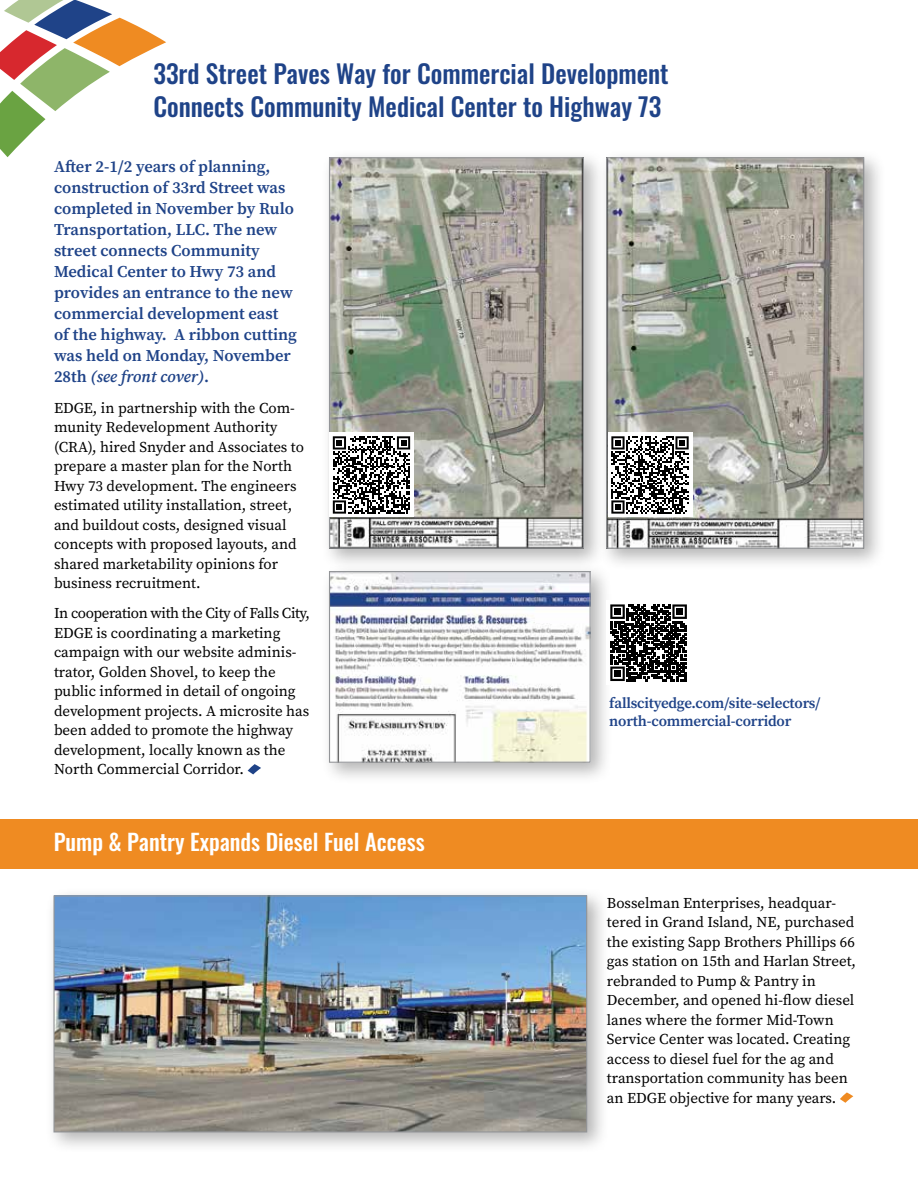
<style>
.page{position:relative;width:918px;height:1188px;background:#fff}
.page>*{position:absolute;margin:0;border:0;box-sizing:border-box;transform-origin:0 0}
.t1{font:500 25.5px/33px "Oswald";color:#1f4388}
.t2{font:500 22.5px "Oswald";color:#fff}
.t3{font:600 16.5px/21px "Source Serif Pro";color:#1f4388}
.t4{font:15px/19.5px "Source Serif Pro";color:#000}
.t5{font:600 15px/18px "Source Serif Pro";letter-spacing:-.015em;color:#1f4388}
.s1{font-style:italic}
</style>
<div class="page">
<hr style="left:917px;top:991px;width:1px;height:50px;background:#d7282e">
<hr style="left:917px;top:478px;width:1px;height:75px;background:#6aa342">
<div style="left:0;top:819px;width:918px;height:50px;background:#ef8b22"></div>
<hr style="left:917px;top:54px;width:1px;height:70px;background:#1f4388">
<div style="left:598px;top:149px;width:288px;height:421px;background:#000;opacity:.3"></div>
<img style="left:608px;top:159px;width:254px;height:388px">
<div style="left:606px;top:157px;width:258px;height:392px;border:1px solid #939598"></div>
<div style="left:320px;top:149px;width:286px;height:421px;background:#000;opacity:.3"></div>
<img style="left:331px;top:159px;width:251px;height:388px">
<div style="left:329px;top:157px;width:255px;height:392px;border:1px solid #939598"></div>
<div style="left:320px;top:563px;width:293px;height:221px;background:#000;opacity:.3"></div>
<img style="left:331px;top:573px;width:258px;height:188px">
<div style="left:329px;top:571px;width:262px;height:192px;border:1px solid #939598"></div>
<div style="left:45px;top:887px;width:564px;height:268px;background:#000;opacity:.3"></div>
<img style="left:55px;top:897px;width:530px;height:233px">
<div style="left:53px;top:895px;width:534px;height:237px;border:1px solid #939598"></div>
<svg style="left:248px;top:764px;width:13px;height:10px"></svg>
<div style="left:606px;top:600px;width:85px;height:85px;background:#fff"></div>
<svg style="left:610px;top:604px;width:77px;height:77px"></svg>
<div style="left:614px;top:671px;width:7px;height:6px;background:#000"></div>
<div style="left:608px;top:433px;width:84px;height:84px;background:#fff"></div>
<svg style="left:611px;top:436px;width:78px;height:78px"></svg>
<div style="left:329px;top:433px;width:85px;height:84px;background:#fff"></div>
<svg style="left:333px;top:436px;width:77px;height:78px"></svg>
<svg style="left:73px;top:18px;width:93px;height:48px;fill:#ef8b22"></svg>
<svg style="left:0;top:0;width:112px;height:157px"></svg>
<svg style="left:840px;top:1092px;width:13px;height:11px"></svg>
<h1 class="t1" style="left:153px;top:55px;width:517px">33rd Street Paves Way for Commercial Development<br>Connects Community Medical Center to Highway 73</h1>
<p class="t3" style="left:54px;top:156px;width:244px">After 2-1/2 years of planning, construction of 33rd Street was completed in November by Rulo<br>Transportation, LLC. The new street connects Community<br>Medical Center to Hwy 73 and provides an entrance to the new commercial development east of the highway. A ribbon cutting was held on Monday, November<br>28th <span class="s1">(see front cover)</span>.</p>
<p class="t4" style="left:54px;top:398px;width:252px">EDGE, in partnership with the Com&shy;munity Redevelopment Authority (CRA), hired Snyder and Associates to prepare a master plan for the North Hwy 73 development. The engineers estimated utility installation, street, and buildout costs, designed visual concepts with proposed layouts, and shared marketability opinions for business recruitment.</p>
<p class="t4" style="left:54px;top:604px;width:258px">In cooperation with the City of Falls City, EDGE is coordinating a marketing campaign with our website adminis&shy;trator, Golden Shovel, to keep the public informed in detail of ongoing development projects. A microsite has been added to promote the highway development, locally known as the North Commercial Corridor.</p>
<h2 class="t2" style="left:54px;top:822px;width:373px">Pump &amp; Pantry Expands Diesel Fuel Access</h2>
<p class="t5" style="left:609px;top:694px;width:213px">fallscityedge.com/site-selectors/ north-commercial-corridor</p>
<p class="t4" style="left:607px;top:893px;width:251px">Bosselman Enterprises, headquar&shy;tered in Grand Island, NE, purchased the existing Sapp Brothers Phillips 66 gas station on 15th and Harlan Street, rebranded to Pump &amp; Pantry in December, and opened hi-flow diesel lanes where the former Mid-Town Service Center was located. Creating access to diesel fuel for the ag and transportation community has been an EDGE objective for many years.</p>
</div>
